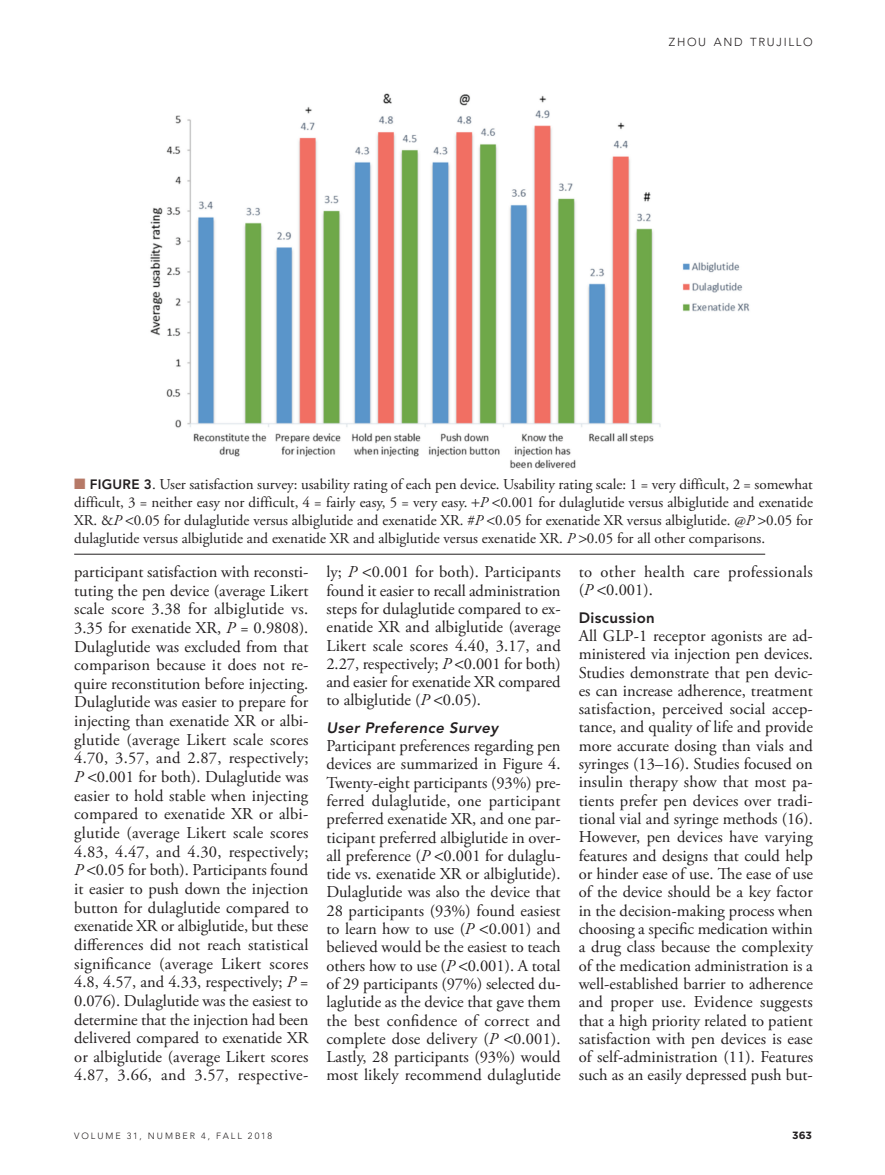
<style>
.page{position:relative;width:885px;height:1175px;background:#fff}
.page>*{position:absolute;margin:0;border:0;box-sizing:border-box;transform-origin:0 0}
.BODY_-_1st_PARA{font:16.5px/18.3px "Adobe Garamond Pro";letter-spacing:.005em;color:#231f20;text-align:justify}
.t1{font:15px/18px "Adobe Garamond Pro";color:#231f20;text-align:justify}
.H2_-_BOLD_ITALIC{font:italic 800 15px "Avenir LT Std";letter-spacing:.025em;color:#231f20}
.H1_-_BOLD{font:800 15px "Avenir LT Std";letter-spacing:.025em;color:#231f20}
.t2{font:300 11.55px "Avenir LT Std";letter-spacing:.145em;color:#231f20}
.t3{font:700 10.5px "Gotham";color:#231f20}
.t4{font:300 9px "Avenir LT Std";letter-spacing:.22em;color:#231f20}
.s1{color:#b67967}
.s2{font-family:"Avenir LT Std";font-weight:800;font-size:13.5px}
.s3{font-style:italic}
</style>
<div class="page">
<img style="left:150px;top:93px;width:600px;height:376px">
<hr style="left:74px;top:554px;width:691px;height:1px;background:#231f20">
<p class="t2" style="left:668px;top:35px;width:145px">ZHOU AND TRUJILLO</p>
<p class="t1" style="left:74px;top:476px;width:740px"><span class="s1">■</span> <span class="s2">FIGURE 3</span>. User satisfaction survey: usability rating of each pen device. Usability rating scale: 1 = very difficult, 2 = somewhat difficult, 3 = neither easy nor difficult, 4 = fairly easy, 5 = very easy. <span class="s3">P</span> 0.001 for dulaglutide versus albiglutide and exenatide XR. &amp;<span class="s3">P</span> 0.05 for dulaglutide versus albiglutide and exenatide XR. #<span class="s3">P</span> 0.05 for exenatide XR versus albiglutide. @<span class="s3">P</span> 0.05 for dulaglutide versus albiglutide and exenatide XR and albiglutide versus exenatide XR. <span class="s3">P</span> 0.05 for all other comparisons.</p>
<p class="BODY_-_1st_PARA" style="left:74px;top:563px;width:236px">participant satisfaction with reconsti&shy;tuting the pen device (average Likert scale score 3.38 for albiglutide vs.<br>3.35 for exenatide XR, <span class="s3">P</span> = 0.9808).<br>Dulaglutide was excluded from that comparison because it does not re&shy;quire reconstitution before injecting.<br>Dulaglutide was easier to prepare for injecting than exenatide XR or albi&shy;glutide (average Likert scale scores 4.70, 3.57, and 2.87, respectively; <span class="s3">P</span> 0.001 for both). Dulaglutide was easier to hold stable when injecting compared to exenatide XR or albi&shy;glutide (average Likert scale scores 4.83, 4.47, and 4.30, respectively; <span class="s3">P</span> 0.05 for both). Participants found it easier to push down the injection button for dulaglutide compared to exenatide XR or albiglutide, but these differences did not reach statistical significance (average Likert scores 4.8, 4.57, and 4.33, respectively; <span class="s3">P</span> = 0.076). Dulaglutide was the easiest to determine that the injection had been delivered compared to exenatide XR or albiglutide (average Likert scores 4.87, 3.66, and 3.57, respective-</p>
<p class="BODY_-_1st_PARA" style="left:326px;top:563px;width:236px">ly; <span class="s3">P</span> 0.001 for both). Participants found it easier to recall administration steps for dulaglutide compared to ex&shy;enatide XR and albiglutide (average Likert scale scores 4.40, 3.17, and 2.27, respectively; <span class="s3">P</span> 0.001 for both) and easier for exenatide XR compared to albiglutide (<span class="s3">P</span> 0.05).</p>
<p class="H2_-_BOLD_ITALIC" style="left:326px;top:718px;width:173px">User Preference Survey</p>
<p class="BODY_-_1st_PARA" style="left:326px;top:737px;width:236px">Participant preferences regarding pen devices are summarized in Figure 4.<br>Twenty-eight participants (93%) pre&shy;ferred dulaglutide, one participant preferred exenatide XR, and one par&shy;ticipant preferred albiglutide in over&shy;all preference (<span class="s3">P</span> 0.001 for dulaglu&shy;tide vs. exenatide XR or albiglutide).<br>Dulaglutide was also the device that 28 participants (93%) found easiest to learn how to use (<span class="s3">P</span> 0.001) and believed would be the easiest to teach others how to use (<span class="s3">P</span> 0.001). A total of 29 participants (97%) selected du&shy;laglutide as the device that gave them the best confidence of correct and complete dose delivery (<span class="s3">P</span> 0.001).<br>Lastly, 28 participants (93%) would most likely recommend dulaglutide</p>
<p class="BODY_-_1st_PARA" style="left:578px;top:563px;width:235px">to other health care professionals (<span class="s3">P</span> 0.001).</p>
<p class="H1_-_BOLD" style="left:578px;top:608px;width:78px">Discussion</p>
<p class="BODY_-_1st_PARA" style="left:578px;top:627px;width:236px">All GLP-1 receptor agonists are ad&shy;ministered via injection pen devices.<br>Studies demonstrate that pen devic&shy;es can increase adherence, treatment satisfaction, perceived social accep&shy;tance, and quality of life and provide more accurate dosing than vials and syringes (13–16). Studies focused on insulin therapy show that most pa&shy;tients prefer pen devices over tradi&shy;tional vial and syringe methods (16).<br>However, pen devices have varying features and designs that could help or hinder ease of use. The ease of use of the device should be a key factor in the decision-making process when choosing a specific medication within a drug class because the complexity of the medication administration is a well-established barrier to adherence and proper use. Evidence suggests that a high priority related to patient satisfaction with pen devices is ease of self-administration (11). Features such as an easily depressed push but-</p>
<p class="t4" style="left:74px;top:1130px;width:199px">VOLUME 31, NUMBER 4, FALL 2018</p>
<p class="t3" style="left:792px;top:1128px;width:21px">363</p>
</div>
